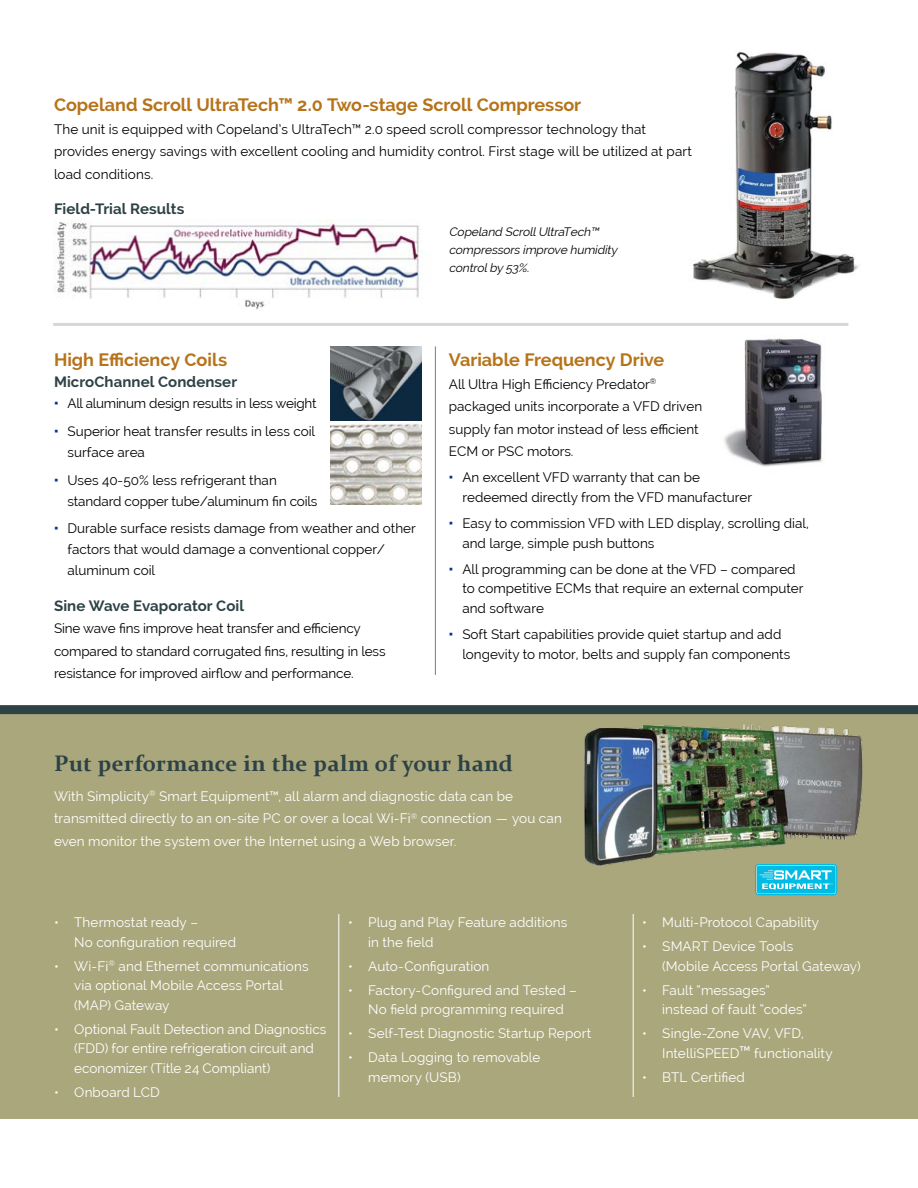
<style>
.page{position:relative;width:918px;height:1188px;background:#fff}
.page>*{position:absolute;margin:0;border:0;box-sizing:border-box;transform-origin:0 0}
.FJ___Hed_Sm{font:700 22.5px "Constantia";letter-spacing:.015em;color:#2d4245}
.FJ___Body_Sub{font:700 18px "Raleway";letter-spacing:-.005em;color:#b67319}
.FJ___Body_Sub-2{font:700 15px "Raleway";letter-spacing:.005em;color:#2d4245}
.FJ___Body{font:13.5px/19.5px "Raleway";letter-spacing:.01em;color:#fff}
.FJ___Body-2{font:13.5px/19.5px "Raleway";color:#000}
.YRK___Body{font:13.5px/22.5px "Raleway";letter-spacing:-.01em;color:#000}
.FJ___Body-3{font:13.5px "Raleway";letter-spacing:-.02em;color:#000}
.YRK___Body-2{font:italic 12px/18px "Raleway";color:#000}
.s1{font-family:"Maurea Jci Tf ML";font-weight:700;font-size:15px;color:#003594}
.s2{font-size:16.5px}
</style>
<div class="page">
<img style="left:693px;top:52px;width:166px;height:248px">
<hr style="left:435px;top:346px;width:1px;height:329px;background:#7f7a77">
<img style="left:53px;top:220px;width:367px;height:90px">
<img style="left:330px;top:423px;width:92px;height:82px">
<img style="left:330px;top:346px;width:92px;height:74px">
<hr style="left:53px;top:323px;width:795px;height:3px;background:#d9d7d6">
<img style="left:724px;top:338px;width:99px;height:129px">
<div style="left:0;top:707px;width:918px;height:411px;background:#aaa77d"></div>
<img style="left:575px;top:714px;width:289px;height:165px">
<hr style="left:339px;top:914px;width:1px;height:183px;background:#fff">
<hr style="left:633px;top:914px;width:1px;height:183px;background:#fff">
<div style="left:0;top:705px;width:918px;height:9px;background:#2d4245"></div>
<svg style="left:755px;top:864px;width:82px;height:31px;background:#3fcae7"></svg>
<p class="FJ___Body_Sub" style="left:54px;top:94px;width:529px">Copeland Scroll UltraTech™ 2.0 Two-stage Scroll Compressor</p>
<p class="FJ___Body-2" style="left:54px;top:117px;width:640px;line-height:22.5px">The unit is equipped with Copeland’s UltraTech™ 2.0 speed scroll compressor technology that provides energy savings with excellent cooling and humidity control. First stage will be utilized at part load conditions.</p>
<p class="FJ___Body_Sub-2" style="left:54px;top:201px;width:132px">Field-Trial Results</p>
<p class="FJ___Body_Sub" style="left:54px;top:349px;width:175px">High Efficiency Coils</p>
<p class="FJ___Body_Sub-2" style="left:54px;top:373px;width:185px">MicroChannel Condenser</p>
<p class="FJ___Body-3" style="left:54px;top:395px;width:264px"><span class="s1">•</span> All aluminum design results in less weight</p>
<p class="FJ___Body-2" style="left:68px;top:420px;width:249px;line-height:21px;text-indent:-14px"><span class="s1">•</span> Superior heat transfer results in less coil surface area</p>
<p class="FJ___Body-2" style="left:68px;top:469px;width:252px;line-height:21px;text-indent:-14px"><span class="s1">•</span> Uses 40-50% less refrigerant than standard copper tube/aluminum fin coils</p>
<p class="FJ___Body-2" style="left:68px;top:518px;width:350px;line-height:21px;text-indent:-14px"><span class="s1">•</span> Durable surface resists damage from weather and other factors that would damage a conventional copper/ aluminum coil</p>
<p class="FJ___Body_Sub-2" style="left:54px;top:597px;width:192px">Sine Wave Evaporator Coil</p>
<p class="YRK___Body" style="left:54px;top:617px;width:333px">Sine wave fins improve heat transfer and efficiency compared to standard corrugated fins, resulting in less resistance for improved airflow and performance.</p>
<p class="YRK___Body-2" style="left:449px;top:223px;width:173px">Copeland ScrollUltraTech™ compressors improve humidity controlby 53%.</p>
<p class="FJ___Body_Sub" style="left:449px;top:349px;width:217px">Variable Frequency Drive</p>
<p class="YRK___Body" style="left:449px;top:372px;width:255px">All Ultra High Efficiency Predator<sup>® </sup>packaged units incorporate a VFD driven supply fan motor instead of less efficient ECM or PSC motors.</p>
<p class="FJ___Body-2" style="left:462px;top:468px;width:291px;text-indent:-14px"><span class="s1">•</span> An excellent VFD warranty that can be redeemed directly from the VFD manufacturer</p>
<p class="FJ___Body-2" style="left:462px;top:513px;width:348px;text-indent:-14px"><span class="s1">•</span> Easy to commission VFD with LED display, scrolling dial, and large, simple push buttons</p>
<p class="FJ___Body-2" style="left:462px;top:559px;width:343px;text-indent:-14px"><span class="s1">•</span> All programming can be done at the VFD – compared to competitive ECMs that require an external computer and software</p>
<p class="FJ___Body-2" style="left:462px;top:624px;width:329px;text-indent:-14px"><span class="s1">•</span> Soft Start capabilities provide quiet startup and add longevity to motor, belts and supply fan components</p>
<p class="FJ___Hed_Sm" style="left:54px;top:748px;width:460px">Put performance in the palm of your hand</p>
<p class="FJ___Body" style="left:54px;top:785px;width:509px;line-height:22.5px">With Simplicity<sup>®</sup> Smart Equipment™, all alarm and diagnostic data can be transmitted directly to an on-site PC or over a local Wi-Fi<sup>®</sup> connection — you can even monitor the system over the Internet using a Web browser.</p>
<p class="FJ___Body" style="left:74px;top:912px;width:163px;text-indent:-20px">• Thermostat ready –<br>No configuration required</p>
<p class="FJ___Body" style="left:74px;top:956px;width:236px;text-indent:-20px">• Wi-Fi<sup>®</sup> and Ethernet communications via optional Mobile Access Portal (MAP) Gateway</p>
<p class="FJ___Body" style="left:74px;top:1019px;width:254px;text-indent:-20px">• Optional Fault Detection and Diagnostics (FDD) for entire refrigeration circuit and economizer (Title 24 Compliant)</p>
<p class="FJ___Body" style="left:54px;top:1082px;width:107px">• Onboard LCD</p>
<p class="FJ___Body" style="left:368px;top:912px;width:201px;text-indent:-20px">• Plug and Play Feature additions in the field</p>
<p class="FJ___Body" style="left:348px;top:956px;width:143px">• Auto-Configuration</p>
<p class="FJ___Body" style="left:348px;top:980px;width:230px;text-align:center">• Factory-Configured and Tested –<br>No field programming required</p>
<p class="FJ___Body" style="left:348px;top:1023px;width:245px">• Self-Test Diagnostic Startup Report</p>
<p class="FJ___Body" style="left:368px;top:1047px;width:174px;text-indent:-20px">• Data Logging to removable memory (USB)</p>
<p class="FJ___Body" style="left:642px;top:912px;width:179px">• Multi-Protocol Capability</p>
<p class="FJ___Body" style="left:662px;top:936px;width:200px;text-indent:-20px">• SMART Device Tools<br>(Mobile Access Portal Gateway)</p>
<p class="FJ___Body" style="left:662px;top:980px;width:146px;text-indent:-20px">• Fault “messages” instead of fault “codes”</p>
<p class="FJ___Body" style="left:662px;top:1023px;width:172px;text-indent:-20px">• Single-Zone VAV, VFD,<br>IntelliSPEED<span class="s2">™</span> functionality</p>
<p class="FJ___Body" style="left:642px;top:1067px;width:104px">• BTL Certified</p>
</div>
